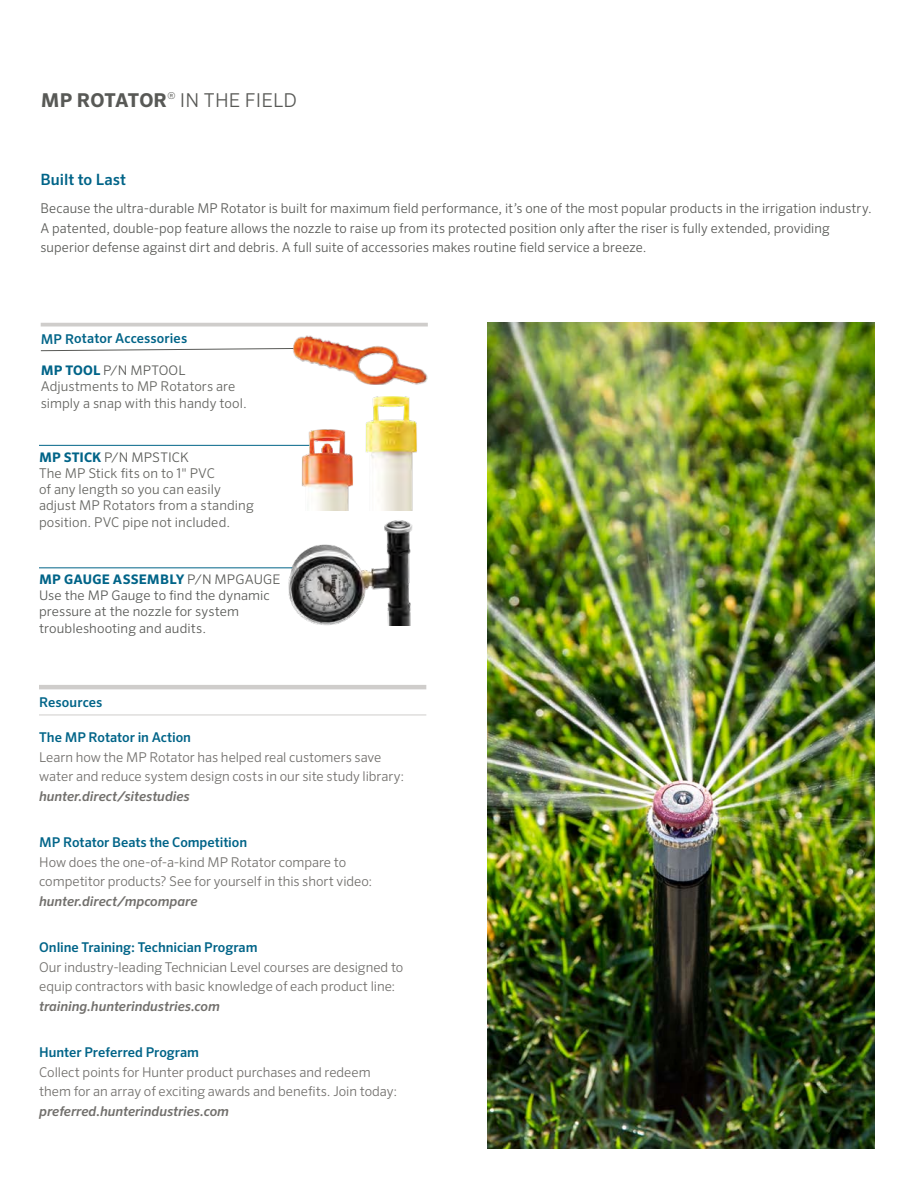
<style>
.page{position:relative;width:918px;height:1188px;background:#fff}
.page>*{position:absolute;margin:0;border:0;box-sizing:border-box;transform-origin:0 0}
.t1{font:300 19.05px "Sero Pro";letter-spacing:.01em;color:#585956}
.t2{font:500 15.6px "Sero Pro";color:#006488}
.t3{font:300 13.5px/19.5px "Sero Pro";letter-spacing:-.005em;color:#716f6c}
.t4{font:300 13.5px/19.5px "Sero Pro";letter-spacing:.005em;color:#585956}
.t5{font:300 13.5px/16.5px "Sero Pro";letter-spacing:.005em;color:#646460}
.t6{font:500 13.5px "Sero Pro";color:#006488}
.t7{font:italic 500 13.5px "Sero Pro";letter-spacing:-.005em;color:#716f6c}
.t8{font:300 13.2px/16.2px "Sero Pro";letter-spacing:.005em;color:#585956}
.s1{font-weight:700}
.s2{font-weight:700;color:#006488}
</style>
<div class="page">
<img style="left:487px;top:323px;width:388px;height:826px">
<svg style="left:41px;top:323px;width:387px;height:4px;background:#d4d3d1"></svg>
<hr style="left:39px;top:445px;width:274px;height:1px;background:#006488">
<svg style="left:40px;top:348px;width:249px;height:3px"></svg>
<hr style="left:39px;top:568px;width:279px;height:1px;background:#006488">
<img style="left:289px;top:335px;width:139px;height:43px">
<img style="left:271px;top:429px;width:64px;height:69px">
<img style="left:335px;top:378px;width:93px;height:120px">
<img style="left:275px;top:498px;width:138px;height:127px">
<hr style="left:39px;top:685px;width:387px;height:4px;background:#cfcdcb">
<hr style="left:39px;top:715px;width:387px;height:1px;background:#cfcdcb">
<h1 class="t1" style="left:41px;top:89px;width:258px"><span class="s1">MP ROTATOR</span><sup>®</sup> IN THE FIELD</h1>
<p class="t2" style="left:40px;top:170px;width:87px">Built to Last</p>
<p class="t4" style="left:40px;top:199px;width:833px">Because the ultra-durable MP Rotator is built for maximum field performance, it’s one of the most popular products in the irrigation industry.<br>A patented, double-pop feature allows the nozzle to raise up from its protected position only after the riser is fully extended, providing superior defense against dirt and debris. A full suite of accessories makes routine field service a breeze.</p>
<p class="t6" style="left:41px;top:330px;width:148px">MP Rotator Accessories</p>
<p class="t8" style="left:41px;top:362px;width:146px"><span class="s2">MP TOOL</span> P/N MPTOOL</p>
<p class="t5" style="left:41px;top:378px;width:208px;line-height:17.2px">Adjustments to MP Rotators are simply a snap with this handy tool.</p>
<p class="t8" style="left:39px;top:449px;width:151px"><span class="s2">MP STICK</span> P/N MPSTICK</p>
<p class="t5" style="left:39px;top:465px;width:216px">The MP Stick fits on to 1" PVC<br>of any length so you can easily adjust MP Rotators from a standing position. PVC pipe not included.</p>
<p class="t8" style="left:39px;top:571px;width:243px"><span class="s2">MP GAUGE ASSEMBLY</span> P/N MPGAUGE<br>Use the MP Gauge to find the dynamic pressure at the nozzle for system troubleshooting and audits.</p>
<p class="t6" style="left:39px;top:694px;width:65px">Resources</p>
<p class="t6" style="left:39px;top:729px;width:153px">The MP Rotator in Action</p>
<p class="t3" style="left:39px;top:747px;width:367px">Learn how the MP Rotator has helped real customers save water and reduce system design costs in our site study library:</p>
<p class="t7" style="left:39px;top:788px;width:152px">hunter.direct/sitestudies</p>
<p class="t6" style="left:39px;top:834px;width:209px">MP Rotator Beats the Competition</p>
<p class="t3" style="left:39px;top:852px;width:335px">How does the one-of-a-kind MP Rotator compare to competitor products? See for yourself in this short video:</p>
<p class="t7" style="left:39px;top:893px;width:160px">hunter.direct/mpcompare</p>
<p class="t6" style="left:39px;top:939px;width:220px">Online Training: Technician Program</p>
<p class="t3" style="left:39px;top:957px;width:366px">Our industry-leading Technician Level courses are designed to equip contractors with basic knowledge of each product line:</p>
<p class="t7" style="left:39px;top:998px;width:182px">training.hunterindustries.com</p>
<p class="t6" style="left:39px;top:1044px;width:161px">Hunter Preferred Program</p>
<p class="t3" style="left:39px;top:1062px;width:359px">Collect points for Hunter product purchases and redeem them for an array of exciting awards and benefits. Join today:</p>
<p class="t7" style="left:39px;top:1103px;width:191px">preferred.hunterindustries.com</p>
</div>
